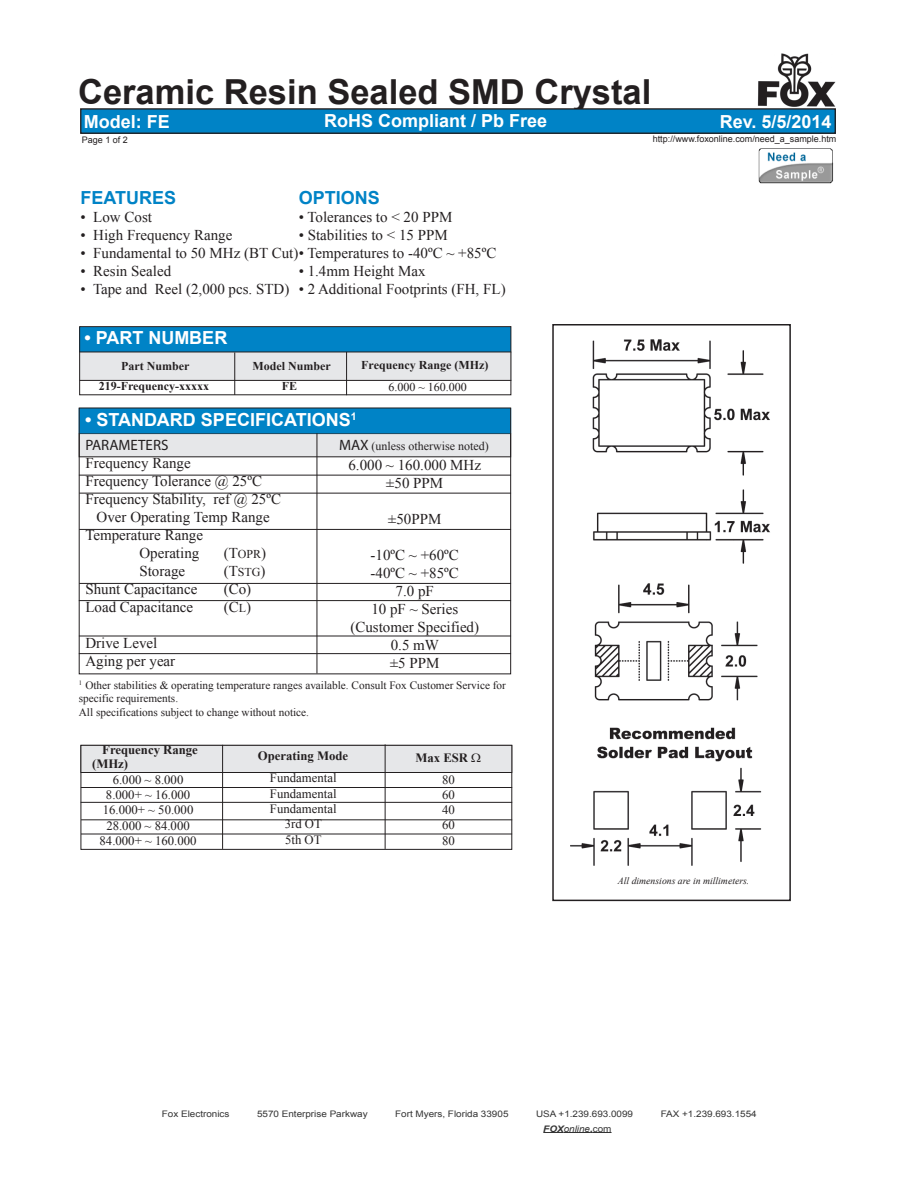
<style>
.page{position:relative;width:918px;height:1188px;background:#fff}
.page>*{position:absolute;margin:0;border:0;box-sizing:border-box;transform-origin:0 0}
.t1{font:700 34.5px "Arial";color:#231f20}
.t2{font:700 18px "Arial";color:#fff}
.t3{font:700 18px "Arial";color:#0083c6}
.t4{font:15px/18px "Times New Roman";color:#231f20;text-align:center}
.t5{font:15px "Myriad Pro";color:#231f20}
.t6{font:12.75px/15.3px "Times New Roman";color:#231f20;text-align:center}
.t7{font:700 12.75px/14.2px "Times New Roman";color:#231f20}
.t8{font:700 12px "Times New Roman";color:#231f20}
.t9{font:12px "Times New Roman";color:#231f20}
.t10{font:11.25px/13.5px "Times New Roman";color:#231f20}
.t11{font:italic 9.75px "Times New Roman";color:#231f20}
.t12{font:9px "Arial";color:#333;scale:1.1 1}
.t13{font:9px "Arial";color:#231f20}
.t14{font:italic 9px "Arial";color:#333;scale:1.1 1}
.s1{font-size:12px}
.s2{font-family:"Myriad Pro";font-size:15px}
.s3{font-weight:700}
.s4{font-style:normal}
</style>
<div class="page">
<svg style="left:543px;top:1132px;width:69px;height:1px"></svg>
<img style="left:570px;top:339px;width:200px;height:526px">
<div style="left:81px;top:745px;width:431px;height:105px;border:1px solid #231f20"></div>
<div style="left:81px;top:745px;width:431px;height:27px;background:#e6e7e9"></div>
<div style="left:81px;top:745px;width:431px;height:28px;border:1px solid #231f20"></div>
<hr style="left:222px;top:745px;width:1px;height:104px;background:#231f20">
<hr style="left:385px;top:744px;width:1px;height:105px;background:#231f20">
<hr style="left:81px;top:787px;width:431px;height:1px;background:#231f20">
<hr style="left:81px;top:802px;width:431px;height:1px;background:#231f20">
<hr style="left:81px;top:819px;width:431px;height:1px;background:#231f20">
<hr style="left:81px;top:834px;width:431px;height:1px;background:#231f20">
<div style="left:79px;top:434px;width:432px;height:23px;background:#e6e7e9"></div>
<div style="left:79px;top:408px;width:432px;height:25px;background:#0083c6"></div>
<hr style="left:79px;top:636px;width:432px;height:1px;background:#231f20">
<hr style="left:79px;top:600px;width:432px;height:1px;background:#231f20">
<hr style="left:79px;top:493px;width:432px;height:1px;background:#231f20">
<hr style="left:317px;top:433px;width:1px;height:240px;background:#231f20">
<hr style="left:79px;top:475px;width:432px;height:1px;background:#231f20">
<hr style="left:79px;top:529px;width:432px;height:1px;background:#231f20">
<hr style="left:79px;top:653px;width:432px;height:1px;background:#231f20">
<hr style="left:79px;top:583px;width:432px;height:1px;background:#231f20">
<div style="left:80px;top:327px;width:431px;height:25px;background:#0083c6"></div>
<div style="left:79px;top:352px;width:432px;height:29px;background:#e6e7e9"></div>
<hr style="left:80px;top:380px;width:431px;height:1px;background:#231f20">
<div style="left:79px;top:326px;width:432px;height:69px;border:1px solid #231f20"></div>
<hr style="left:79px;top:352px;width:432px;height:1px;background:#231f20">
<hr style="left:234px;top:352px;width:1px;height:43px;background:#231f20">
<hr style="left:346px;top:352px;width:1px;height:43px;background:#231f20">
<img style="left:758px;top:148px;width:75px;height:36px">
<img style="left:757px;top:53px;width:79px;height:54px">
<div style="left:81px;top:109px;width:754px;height:24px;background:#0083c6"></div>
<div style="left:80px;top:108px;width:756px;height:26px;border:1px solid #231f20"></div>
<div style="left:552px;top:324px;width:239px;height:577px;border:2px solid #231f20"></div>
<h1 class="t1" style="left:78px;top:69px;width:575px">Ceramic Resin Sealed SMD Crystal</h1>
<p class="t2" style="left:324px;top:109px;width:225px">RoHS Compliant / Pb Free</p>
<p class="t2" style="left:720px;top:110px;width:113px">Rev. 5/5/2014</p>
<p class="t13" style="left:653px;top:133px;width:185px">http://www.foxonline.com/need_a_sample.htm</p>
<p class="t2" style="left:84px;top:110px;width:88px">Model: FE</p>
<p class="t13" style="left:82px;top:134px;width:48px">Page 1 of 2</p>
<p class="t3" style="left:299px;top:185px;width:83px">OPTIONS</p>
<p class="t4" style="left:299px;top:207px;width:155px">• Tolerances to &lt; 20 PPM</p>
<p class="t4" style="left:299px;top:225px;width:151px">• Stabilities to &lt; 15 PPM</p>
<p class="t4" style="left:299px;top:261px;width:128px">• 1.4mm Height Max</p>
<p class="t4" style="left:299px;top:279px;width:208px">• 2 Additional Footprints (FH, FL)</p>
<p class="t3" style="left:81px;top:186px;width:97px">FEATURES</p>
<p class="t4" style="left:81px;top:208px;width:73px">• Low Cost</p>
<p class="t4" style="left:81px;top:226px;width:153px">• High Frequency Range</p>
<p class="t4" style="left:81px;top:244px;width:417px">• Fundamental to 50 MHz (BT Cut)• Temperatures to -40ºC ~ +85ºC</p>
<p class="t4" style="left:81px;top:262px;width:92px">• Resin Sealed</p>
<p class="t4" style="left:81px;top:280px;width:210px">• Tape and Reel (2,000 pcs. STD)</p>
<p class="t2" style="left:84px;top:326px;width:144px">• PART NUMBER</p>
<p class="t8" style="left:361px;top:356px;width:129px">Frequency Range (MHz)</p>
<p class="t8" style="left:121px;top:358px;width:70px">Part Number</p>
<p class="t8" style="left:252px;top:358px;width:80px">Model Number</p>
<p class="t8" style="left:99px;top:377px;width:112px">219-Frequency-xxxxx</p>
<p class="t8" style="left:282px;top:378px;width:17px">FE</p>
<p class="t9" style="left:388px;top:379px;width:80px">6.000 ~ 160.000</p>
<p class="t2" style="left:85px;top:408px;width:273px">• STANDARD SPECIFICATIONS<sup>1</sup></p>
<p class="t5" style="left:85px;top:436px;width:85px">PARAMETERS</p>
<p class="t4" style="left:85px;top:454px;width:107px">Frequency Range</p>
<p class="t4" style="left:85px;top:472px;width:178px">Frequency Tolerance @ 25ºC</p>
<p class="t4" style="left:85px;top:490px;width:197px">Frequency Stability, ref @ 25ºC</p>
<p class="t4" style="left:97px;top:508px;width:175px">Over Operating Temp Range</p>
<p class="t4" style="left:85px;top:526px;width:119px">Temperature Range</p>
<p class="t4" style="left:139px;top:544px;width:61px">Operating</p>
<p class="t4" style="left:224px;top:544px;width:44px">(T<span class="s1">OPR</span>)</p>
<p class="t4" style="left:139px;top:562px;width:47px">Storage</p>
<p class="t4" style="left:224px;top:562px;width:43px">(T<span class="s1">STG</span>)</p>
<p class="t4" style="left:85px;top:580px;width:114px">Shunt Capacitance</p>
<p class="t4" style="left:224px;top:580px;width:29px">(Co)</p>
<p class="t4" style="left:85px;top:598px;width:109px">Load Capacitance</p>
<p class="t4" style="left:224px;top:598px;width:29px">(C<span class="s1">L</span>)</p>
<p class="t4" style="left:85px;top:634px;width:91px;text-align:left">Drive Level<br>Aging per year</p>
<p class="t9" style="left:339px;top:438px;width:151px"><span class="s2">MAX</span> (unless otherwise noted)</p>
<p class="t4" style="left:348px;top:456px;width:134px">6.000 ~ 160.000 MHz ±50 PPM</p>
<p class="t4" style="left:388px;top:510px;width:55px">±50PPM</p>
<p class="t4" style="left:350px;top:546px;width:130px">-10ºC ~ +60ºC<br>-40ºC ~ +85ºC<br>7.0 pF<br>10 pF ~ Series (Customer Specified)<br>0.5 mW<br>±5 PPM</p>
<p class="t10" style="left:79px;top:678px;width:429px"><sup>1</sup> Other stabilities &amp; operating temperature ranges available. Consult Fox Customer Service for specific requirements.<br>All specifications subject to change without notice.</p>
<p class="t7" style="left:92px;top:742px;width:107px;text-indent:10px">Frequency Range (MHz)</p>
<p class="t6" style="left:100px;top:772px;width:98px">6.000 ~ 8.000<br>8.000+ ~ 16.000<br>16.000+ ~ 50.000<br>28.000 ~ 84.000<br>84.000+ ~ 160.000</p>
<p class="t7" style="left:258px;top:748px;width:92px">Operating Mode</p>
<p class="t7" style="left:415px;top:750px;width:54px">Max ESR</p>
<p class="t6" style="left:270px;top:770px;width:68px">Fundamental<br>Fundamental<br>Fundamental<br>3rd OT<br>5th OT</p>
<p class="t6" style="left:442px;top:771px;width:14px;text-align:justify">80<br>60<br>40<br>60<br>80</p>
<p class="t11" style="left:618px;top:874px;width:133px">All dimensions are in millimeters.</p>
<p class="t12" style="left:162px;top:1107px;width:63px">Fox Electronics</p>
<p class="t12" style="left:257px;top:1107px;width:102px">5570 Enterprise Parkway</p>
<p class="t12" style="left:395px;top:1107px;width:105px">Fort Myers, Florida 33905</p>
<p class="t12" style="left:536px;top:1107px;width:90px">USA +1.239.693.0099</p>
<p class="t12" style="left:661px;top:1107px;width:89px">FAX +1.239.693.1554</p>
<p class="t14" style="left:543px;top:1123px;width:64px"><span class="s3">FOX</span>online<span class="s3">.</span><span class="s4">com</span></p>
</div>
